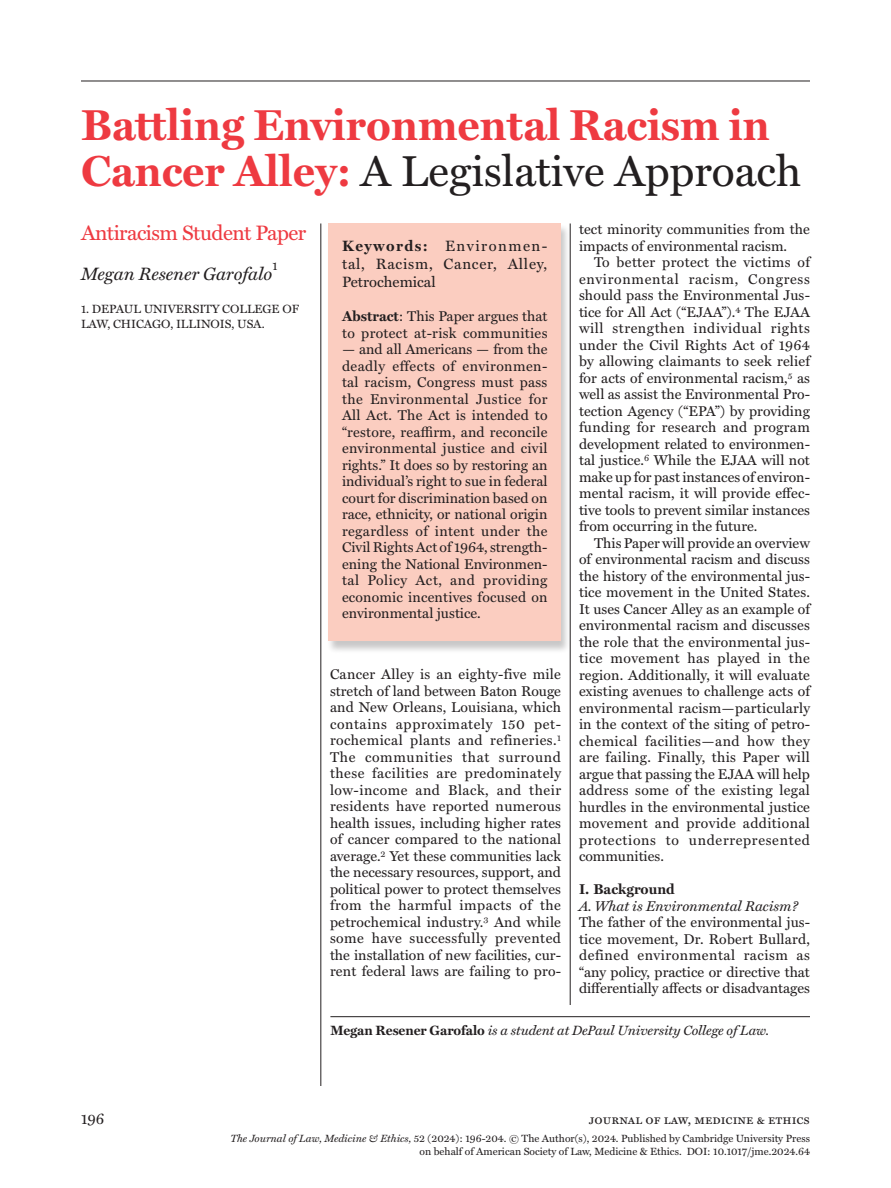
<style>
.page{position:relative;width:891px;height:1188px;background:#fff}
.page>*{position:absolute;margin:0;border:0;box-sizing:border-box;transform-origin:0 0}
.t1{font:700 43.5px/46.5px "Miller Text";color:#ee3a41}
.COLUMN_story_title{font:21px "Miller Text";letter-spacing:-.025em;color:#ee3a41}
.byline{font:italic 18px "Miller Text";color:#231f20}
.body_text{font:15px/18px "Miller Text";letter-spacing:.05em;color:#231f20;text-align:justify}
.COLUMN_body_no_indent{font:14.25px/16.5px "Miller Text";color:#231f20;text-align:justify}
.COLUMN_body_text{font:14.25px/16.5px "Miller Text";color:#231f20;text-align:justify}
.COLUMN_body_no_indent-2{font:14.25px/16.5px "Miller Text";letter-spacing:.02em;color:#231f20}
.COLUMN_Subhead_B{font:italic 14.25px "Miller Text";color:#231f20}
.COLUMN_Subhead_A{font:700 14.25px "Miller Text";color:#231f20}
.bio{font:italic 13.5px "Miller Text";letter-spacing:-.005em;color:#231f20}
.t2{font:13.5px "Miller Text Roman SC";color:#231f20}
.affiliation{font:12px/15px "Miller Text";color:#231f20}
.byline-2{font:12px "Miller Text";color:#231f20}
.t3{font:10.5px/13.5px "Miller Text";color:#231f20;text-align:right}
.s1{font-weight:400;color:#231f20}
.s2{font-weight:700;font-style:normal}
.s3{font-weight:700}
.s4{font-style:italic}
</style>
<div class="page">
<hr style="left:321px;top:224px;width:1px;height:862px;background:#231f20">
<hr style="left:81px;top:81px;width:729px;height:1px;background:#231f20">
<hr style="left:570px;top:224px;width:1px;height:781px;background:#231f20">
<hr style="left:330px;top:1016px;width:480px;height:1px;background:#231f20">
<div style="left:326px;top:224px;width:245px;height:430px;background:#231f20;opacity:.25"></div>
<div style="left:329px;top:224px;width:232px;height:417px;background:#fbcdc0"></div>
<p class="t1" style="left:81px;top:101px;width:722px">Battling Environmental Racism in<br>Cancer Alley: <span class="s1">A Legislative Approach</span></p>
<p class="COLUMN_story_title" style="left:81px;top:220px;width:227px">Antiracism Student Paper</p>
<p class="byline" style="left:81px;top:263px;width:193px">Megan Resener Garofalo</p>
<p class="COLUMN_body_no_indent" style="left:579px;top:221px;width:232px">tect minority communities from the impacts of environmental racism.</p>
<p class="COLUMN_body_text" style="left:579px;top:254px;width:233px;text-indent:15px">To better protect the victims of environmental racism, Congress should pass the Environmental Jus&shy;tice for All Act (“EJAA”).<sup>4</sup> The EJAA will strengthen individual rights under the Civil Rights Act of 1964 by allowing claimants to seek relief for acts of environmental racism,<sup>5</sup> as well as assist the Environmental Pro&shy;tection Agency (“EPA”) by providing funding for research and program development related to environmen&shy;tal justice.<sup>6</sup> While the EJAA will not make up for past instances of environ&shy;mental racism, it will provide effec&shy;tive tools to prevent similar instances from occurring in the future.</p>
<p class="COLUMN_body_text" style="left:579px;top:535px;width:233px;text-indent:15px">This Paper will provide an overview of environmental racism and discuss the history of the environmental jus&shy;tice movement in the United States.<br>It uses Cancer Alley as an example of environmental racism and discusses the role that the environmental jus&shy;tice movement has played in the region. Additionally, it will evaluate existing avenues to challenge acts of environmental racism—particularly in the context of the siting of petro&shy;chemical facilities—and how they are failing. Finally, this Paper will argue that passing the EJAA will help address some of the existing legal hurdles in the environmental justice movement and provide additional protections to underrepresented communities.</p>
<p class="COLUMN_Subhead_A" style="left:579px;top:881px;width:97px">I. Background</p>
<p class="COLUMN_Subhead_B" style="left:579px;top:898px;width:220px">A. What is Environmental Racism?</p>
<p class="COLUMN_body_no_indent" style="left:579px;top:914px;width:233px">The father of the environmental jus&shy;tice movement, Dr. Robert Bullard, defined environmental racism as “any policy, practice or directive that differentially affects or disadvantages</p>
<p class="bio" style="left:330px;top:1022px;width:440px"><span class="s2">Megan Resener Garofalo</span> is a student at DePaul University College of Law.</p>
<p class="body_text" style="left:342px;top:236px;width:207px"><span class="s3">Keywords:</span> Environmen&shy;tal, Racism, Cancer, Alley, Petrochemical</p>
<p class="COLUMN_body_no_indent-2" style="left:342px;top:308px;width:207px"><span class="s3">Abstract</span>: This Paper argues that to protect at-risk communities</p>
<p class="COLUMN_body_no_indent" style="left:342px;top:341px;width:207px">— and all Americans — from the deadly effects of environmen&shy;tal racism, Congress must pass the Environmental Justice for All Act. The Act is intended to “restore, reaffirm, and reconcile environmental justice and civil rights.” It does so by restoring an individual’s right to sue in federal court for discrimination based on race, ethnicity, or national origin regardless of intent under the Civil Rights Act of 1964, strength&shy;ening the National Environmen&shy;tal Policy Act, and providing economic incentives focused on environmental justice.</p>
<p class="byline-2" style="left:272px;top:259px;width:7px">1</p>
<p class="affiliation" style="left:81px;top:301px;width:220px">1. DEPAUL UNIVERSITY COLLEGE OF<br>LAW, CHICAGO, ILLINOIS, USA.</p>
<p class="COLUMN_body_no_indent" style="left:330px;top:666px;width:233px">Cancer Alley is an eighty-five mile stretch of land between Baton Rouge and New Orleans, Louisiana, which contains approximately 150 pet&shy;rochemical plants and refineries.<sup>1<br></sup>The communities that surround these facilities are predominately low-income and Black, and their residents have reported numerous health issues, including higher rates of cancer compared to the national average.<sup>2</sup> Yet these communities lack the necessary resources, support, and political power to protect themselves from the harmful impacts of the petrochemical industry.<sup>3</sup> And while some have successfully prevented the installation of new facilities, cur&shy;rent federal laws are failing to pro-</p>
<p class="body_text" style="left:81px;top:1109px;width:25px">196</p>
<p class="t2" style="left:589px;top:1111px;width:223px">journal of law, medicine &amp; ethics</p>
<p class="t3" style="left:230px;top:1131px;width:581px"><span class="s4">The Journal of Law, Medicine &amp; Ethics,</span> 52 (2024): 196-204. © The Author(s), 2024. Published by Cambridge University Press on behalf of American Society of Law, Medicine &amp; Ethics. DOI: 10.1017/jme.2024.64</p>
</div>
